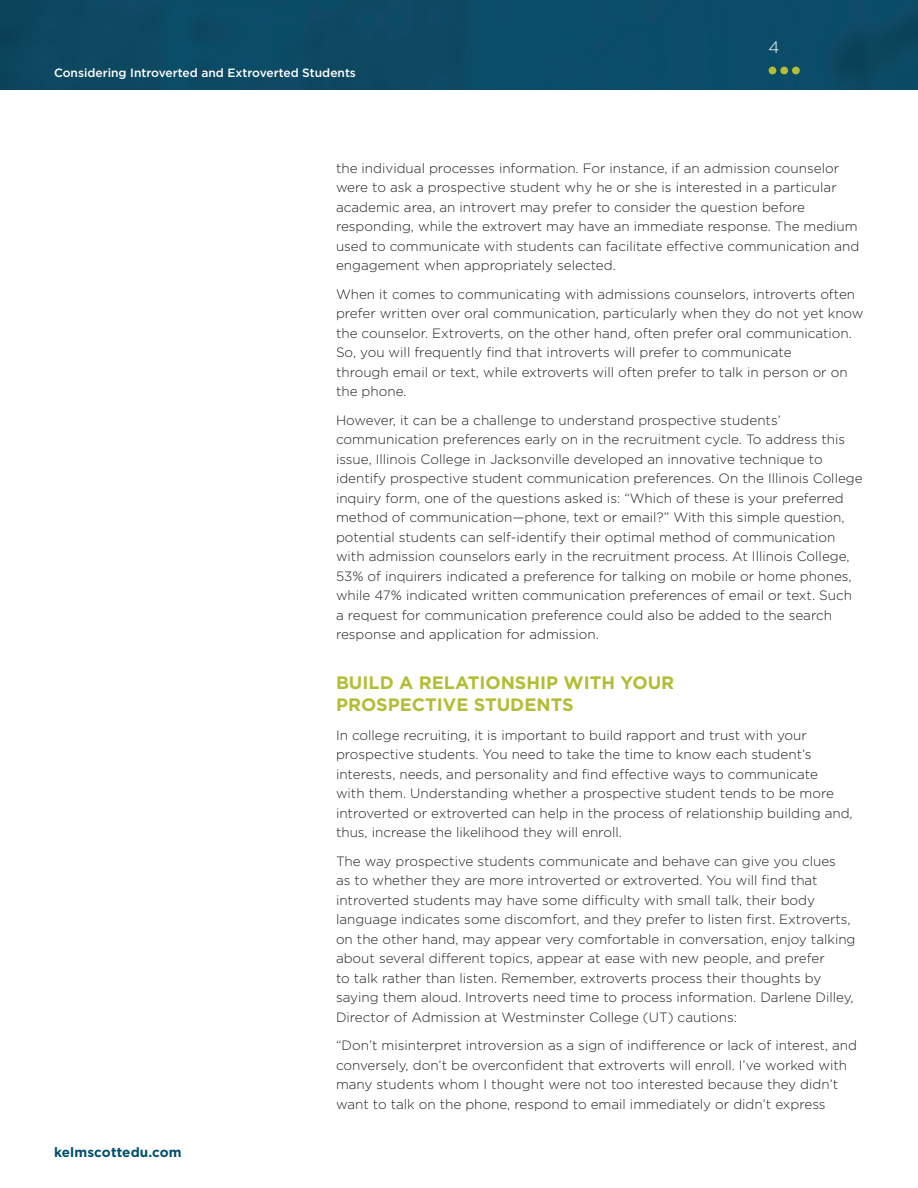
<style>
.page{position:relative;width:918px;height:1188px;background:#fff}
.page>*{position:absolute;margin:0;border:0;box-sizing:border-box;transform-origin:0 0}
.t1{font:700 18px/22.5px "Gotham";color:#b3bd35}
.t2{font:300 16.5px "Gotham";color:#fff}
.t3{font:300 13.5px/19.5px "Gotham";color:#231f20}
.t4{font:700 13.5px "Gotham";letter-spacing:.01em;color:#014f6e}
.t5{font:500 12px "Gotham";color:#fff}
</style>
<div class="page">
<div style="left:0;top:0;width:918px;height:90px;background:#0c4b66"></div>
<div style="left:792px;top:67px;width:8px;height:7px;background:#b3bd35;border-radius:50%"></div>
<div style="left:780px;top:67px;width:8px;height:7px;background:#b3bd35;border-radius:50%"></div>
<div style="left:769px;top:67px;width:7px;height:7px;background:#b3bd35;border-radius:50%"></div>
<p class="t5" style="left:54px;top:65px;width:304px">Considering Introverted and Extroverted Students</p>
<p class="t2" style="left:769px;top:37px;width:12px">4</p>
<p class="t4" style="left:54px;top:1143px;width:129px">kelmscottedu.com</p>
<p class="t3" style="left:336px;top:158px;width:525px">the individual processes information. For instance, if an admission counselor were to ask a prospective student why he or she is interested in a particular academic area, an introvert may prefer to consider the question before responding, while the extrovert may have an immediate response. The medium used to communicate with students can facilitate effective communication and engagement when appropriately selected.</p>
<p class="t3" style="left:336px;top:284px;width:529px">When it comes to communicating with admissions counselors, introverts often prefer written over oral communication, particularly when they do not yet know the counselor. Extroverts, on the other hand, often prefer oral communication.<br>So, you will frequently find that introverts will prefer to communicate<br>through email or text, while extroverts will often prefer to talk in person or on the phone.</p>
<p class="t3" style="left:336px;top:410px;width:528px">However, it can be a challenge to understand prospective students’ communication preferences early on in the recruitment cycle. To address this issue, Illinois College in Jacksonville developed an innovative technique to identify prospective student communication preferences. On the Illinois College inquiry form, one of the questions asked is: “Which of these is your preferred method of communication—phone, text or email?” With this simple question, potential students can self-identify their optimal method of communication with admission counselors early in the recruitment process. At Illinois College, 53% of inquirers indicated a preference for talking on mobile or home phones, while 47% indicated written communication preferences of email or text. Such a request for communication preference could also be added to the search response and application for admission.</p>
<h1 class="t1" style="left:336px;top:671px;width:340px">BUILD A RELATIONSHIP WITH YOUR<br>PROSPECTIVE STUDENTS</h1>
<p class="t3" style="left:336px;top:725px;width:518px">In college recruiting, it is important to build rapport and trust with your prospective students. You need to take the time to know each student’s interests, needs, and personality and find effective ways to communicate<br>with them. Understanding whether a prospective student tends to be more introverted or extroverted can help in the process of relationship building and, thus, increase the likelihood they will enroll.</p>
<p class="t3" style="left:336px;top:851px;width:521px">The way prospective students communicate and behave can give you clues<br>as to whether they are more introverted or extroverted. You will find that introverted students may have some difficulty with small talk, their body language indicates some discomfort, and they prefer to listen first. Extroverts, on the other hand, may appear very comfortable in conversation, enjoy talking about several different topics, appear at ease with new people, and prefer<br>to talk rather than listen. Remember, extroverts process their thoughts by saying them aloud. Introverts need time to process information. Darlene Dilley, Director of Admission at Westminster College (UT) cautions:</p>
<p class="t3" style="left:336px;top:1035px;width:523px">“Don’t misinterpret introversion as a sign of indifference or lack of interest, and conversely, don’t be overconfident that extroverts will enroll. I’ve worked with many students whom I thought were not too interested because they didn’t want to talk on the phone, respond to email immediately or didn’t express</p>
</div>
